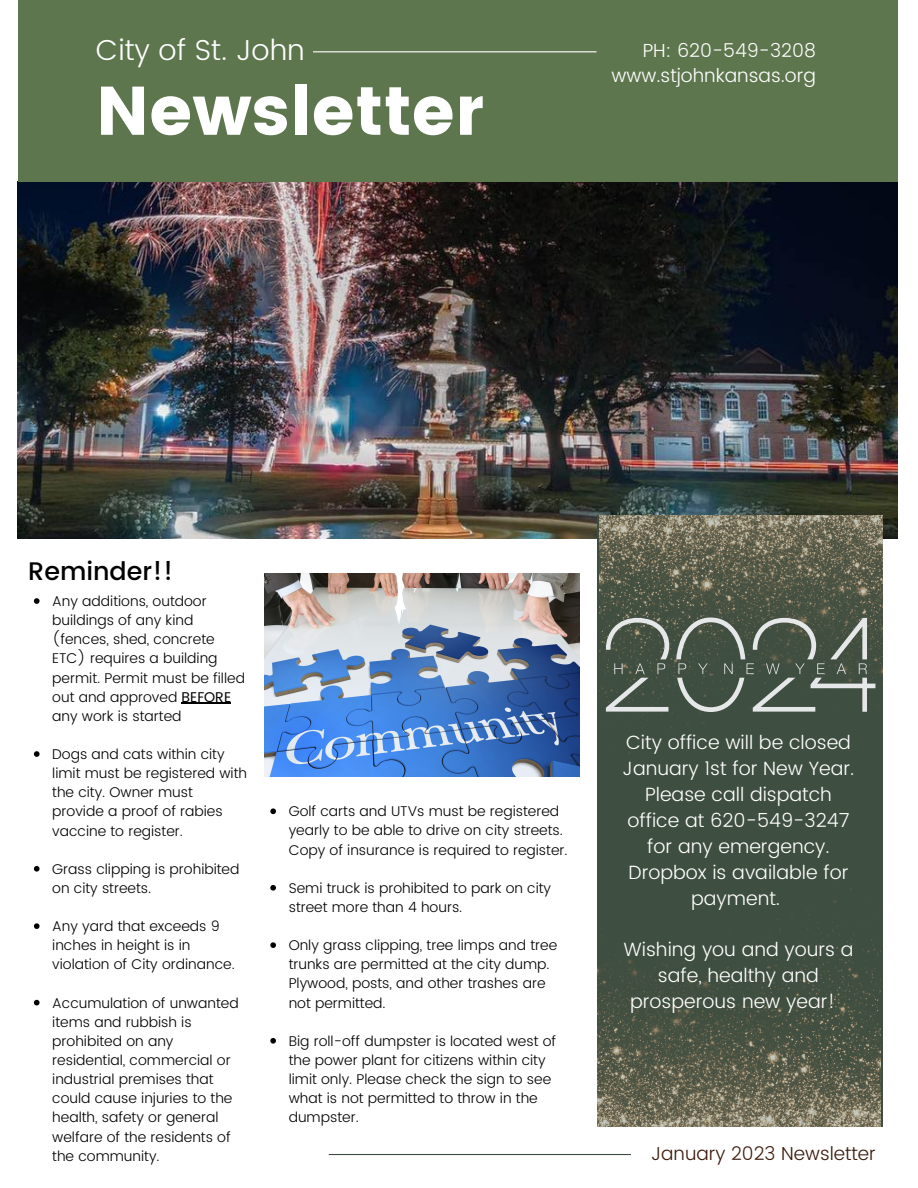
<style>
.page{position:relative;width:918px;height:1188px;background:#fff}
.page>*{position:absolute;margin:0;border:0;box-sizing:border-box;transform-origin:0 0}
.t1{font:68.4px "Poppins";color:#fff}
.t2{font:300 28.8px "Poppins";color:#fff}
.t3{font:500 25.35px "Poppins";color:#000}
.t4{font:300 19.2px/25.8px "Poppins";color:#fff;text-align:center}
.t5{font:300 18.9px "Poppins";color:#fff}
.t6{font:300 18.75px "Poppins";color:#3c1a0c}
.t7{font:300 14.1px/19.2px "Poppins";color:#000}
.s1{font-weight:400}
</style>
<div class="page">
<img style="left:18px;top:181px;width:880px;height:357px">
<img style="left:265px;top:573px;width:315px;height:204px">
<div style="left:18px;top:0;width:880px;height:181px;background:#5e764e"></div>
<div style="left:597px;top:515px;width:285px;height:612px;background:#3e4e40"></div>
<img style="left:597px;top:888px;width:283px;height:239px">
<hr style="left:313px;top:51px;width:284px;height:1px;background:#fff">
<hr style="left:329px;top:1154px;width:302px;height:1px;background:#3e4e40">
<img style="left:599px;top:515px;width:283px;height:239px">
<svg style="left:606px;top:618px;width:63px;height:94px"></svg>
<svg style="left:676px;top:618px;width:199px;height:94px"></svg>
<svg style="left:34px;top:598px;width:6px;height:6px"></svg>
<hr style="left:182px;top:703px;width:49px;height:1px;background:#000">
<svg style="left:34px;top:751px;width:6px;height:6px"></svg>
<svg style="left:34px;top:866px;width:6px;height:6px"></svg>
<svg style="left:34px;top:923px;width:6px;height:6px"></svg>
<svg style="left:34px;top:1000px;width:6px;height:5px"></svg>
<svg style="left:270px;top:808px;width:6px;height:6px"></svg>
<svg style="left:270px;top:885px;width:6px;height:6px"></svg>
<svg style="left:270px;top:942px;width:6px;height:6px"></svg>
<svg style="left:270px;top:1038px;width:6px;height:6px"></svg>
<p class="t2" style="left:96px;top:33px;width:210px">City of St. John</p>
<p class="t1" style="left:96px;top:71px;width:389px">Newsletter</p>
<p class="t5" style="left:643px;top:39px;width:175px">PH: 620-549-3208</p>
<p class="t5" style="left:612px;top:65px;width:206px">www.stjohnkansas.org</p>
<p class="t3" style="left:28px;top:556px;width:146px">Reminder!!</p>
<p class="t7" style="left:52px;top:592px;width:194px">Any additions, outdoor buildings of any kind (fences, shed, concrete<br>ETC) requires a building permit. Permit must be filled out and approved <span class="s1">BEFORE </span>any work is started</p>
<p class="t7" style="left:52px;top:745px;width:196px">Dogs and cats within city limit must be registered with the city. Owner must provide a proof of rabies vaccine to register.</p>
<p class="t7" style="left:52px;top:859px;width:189px">Grass clipping is prohibited on city streets.</p>
<p class="t7" style="left:52px;top:917px;width:184px">Any yard that exceeds 9 inches in height is in violation of City ordinance.</p>
<p class="t7" style="left:52px;top:993px;width:188px">Accumulation of unwanted items and rubbish is prohibited on any residential, commercial or industrial premises that could cause injuries to the health, safety or general welfare of the residents of the community.</p>
<p class="t7" style="left:289px;top:802px;width:280px">Golf carts and UTVs must be registered yearly to be able to drive on city streets.<br>Copy of insurance is required to register.</p>
<p class="t7" style="left:289px;top:878px;width:264px">Semi truck is prohibited to park on city street more than 4 hours.</p>
<p class="t7" style="left:289px;top:936px;width:270px">Only grass clipping, tree limps and tree trunks are permitted at the city dump.<br>Plywood, posts, and other trashes are not permitted.</p>
<p class="t7" style="left:289px;top:1031px;width:269px">Big roll-off dumpster is located west of the power plant for citizens within city limit only. Please check the sign to see what is not permitted to throw in the dumpster.</p>
<p class="t4" style="left:623px;top:730px;width:233px">City office will be closed<br>January 1st for New Year.<br>Please call dispatch office at 620-549-3247 for any emergency.<br>Dropbox is available for payment.</p>
<p class="t4" style="left:623px;top:937px;width:232px">Wishing you and yours a safe, healthy and prosperous new year!</p>
<p class="t6" style="left:651px;top:1142px;width:226px">January 2023 Newsletter</p>
</div>
